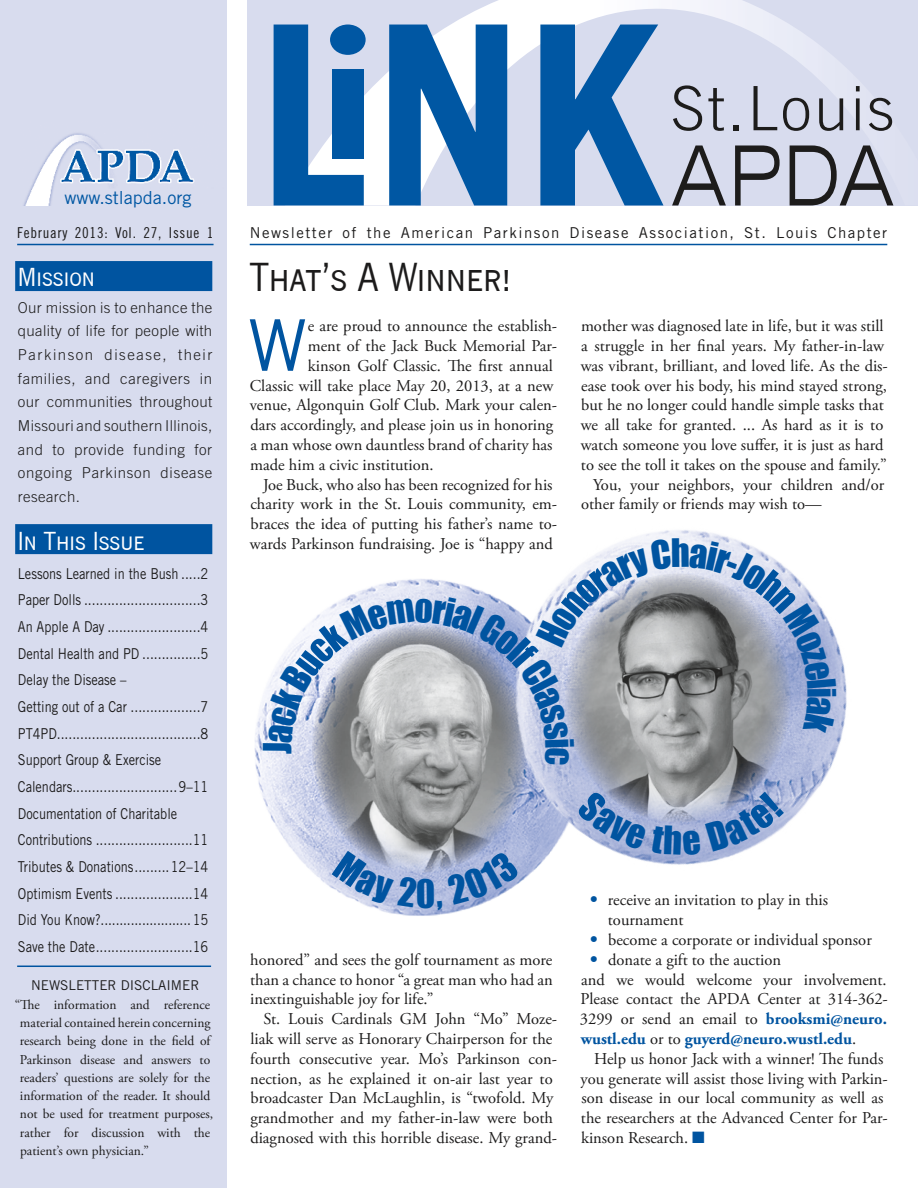
<style>
.page{position:relative;width:918px;height:1188px;background:#fff}
.page>*{position:absolute;margin:0;border:0;box-sizing:border-box;transform-origin:0 0}
.t1{font:71.4px "Trade Gothic LT Std";color:#0054a0}
.t2{font:42px "News Got SCT";color:#1c1b1b}
.t3{font:27px "News Got SCT";color:#fff}
.t4{font:18px "Trade Gothic LT Std";color:#0057a3}
.t5{font:16.5px/19.8px "Adobe Garamond Pro";color:#1c1b1b}
.t6{font:15px/26.7px "Trade Gothic LT Std";color:#1c1b1b;scale:.85 1}
.t7{font:300 15px/23.7px "Trade Gothic LT Std";letter-spacing:.04em;color:#1c1b1b;text-align:justify}
.t8{font:15px "Trade Gothic LT Std";letter-spacing:.1em;color:#1c1b1b}
.t9{font:15px "Trade Gothic LT Std Cn 18";letter-spacing:.05em;color:#1c1b1b}
.t10{font:13.5px/18.3px "Adobe Garamond Pro";color:#1c1b1b}
.t11{font:13.5px "Trade Gothic LT Std";color:#1c1b1b}
.s1{font-family:"Trade Gothic LT Std";color:#0054a0}
.s2{font-weight:700;color:#0054a0}
.s3{color:#0054a0}
</style>
<div class="page">
<div style="left:247px;top:0;width:671px;height:205px;background:#d8dcee"></div>
<svg style="left:285px;top:0;width:609px;height:205px"></svg>
<div style="left:0;top:0;width:226px;height:1188px;background:#d8dcee"></div>
<img style="left:24px;top:133px;width:171px;height:72px">
<svg style="left:274px;top:25px;width:90px;height:180px"></svg>
<div style="left:332px;top:69px;width:32px;height:90px;background:#0057a3"></div>
<svg style="left:389px;top:25px;width:118px;height:180px;background:#4181ba"></svg>
<svg style="left:540px;top:25px;width:123px;height:180px"></svg>
<div style="left:330px;top:25px;width:36px;height:30px;background:#0057a3;border-radius:50%"></div>
<svg style="left:673px;top:85px;width:29px;height:46px"></svg>
<svg style="left:708px;top:88px;width:16px;height:43px"></svg>
<svg style="left:733px;top:125px;width:6px;height:5px"></svg>
<svg style="left:754px;top:86px;width:23px;height:44px"></svg>
<svg style="left:783px;top:98px;width:26px;height:33px"></svg>
<svg style="left:819px;top:98px;width:24px;height:33px"></svg>
<svg style="left:856px;top:98px;width:4px;height:32px"></svg>
<svg style="left:856px;top:86px;width:4px;height:5px"></svg>
<svg style="left:869px;top:98px;width:23px;height:33px"></svg>
<svg style="left:672px;top:145px;width:54px;height:60px"></svg>
<svg style="left:735px;top:145px;width:45px;height:60px"></svg>
<svg style="left:790px;top:145px;width:103px;height:60px"></svg>
<hr style="left:17px;top:244px;width:197px;height:1px;background:#0054a0">
<hr style="left:250px;top:244px;width:637px;height:1px;background:#0054a0">
<div style="left:15px;top:261px;width:197px;height:30px;background:#0054a0"></div>
<div style="left:15px;top:524px;width:197px;height:30px;background:#0054a0"></div>
<hr style="left:17px;top:966px;width:194px;height:1px;background:#0054a0">
<img style="left:254px;top:701px;width:188px;height:215px">
<img style="left:312px;top:765px;width:130px;height:108px">
<img style="left:442px;top:530px;width:405px;height:385px">
<img style="left:565px;top:765px;width:226px;height:58px">
<svg style="left:576px;top:790px;width:208px;height:66px;background:#b0b9d5"></svg>
<svg style="left:332px;top:850px;width:188px;height:61px;background:#b9c2de"></svg>
<svg style="left:263px;top:538px;width:573px;height:227px"></svg>
<p class="t4" style="left:64px;top:187px;width:129px">www.stlapda.org</p>
<p class="t9" style="left:17px;top:224px;width:198px">February 2013: Vol. 27, Issue 1</p>
<p class="t8" style="left:250px;top:224px;width:639px">Newsletter of the American Parkinson Disease Association, St. Louis Chapter</p>
<h3 class="t3" style="left:18px;top:263px;width:79px">Mission</h3>
<p class="t7" style="left:18px;top:295px;width:196px">Our mission is to enhance the quality of life for people with Parkinson disease, their families, and caregivers in our communities throughout Missouri and southern Illinois, and to provide funding for ongoing Parkinson disease research.</p>
<h3 class="t3" style="left:18px;top:526px;width:128px">In This Issue</h3>
<p class="t6" style="left:18px;top:560px;width:226px">Lessons Learned in the Bush .....2<br>Paper Dolls ..............................3<br>An Apple A Day ........................4<br>Dental Health and PD ...............5<br>Delay the Disease –<br>Getting out of a Car ..................7<br>PT4PD.....................................8<br>Support Group &amp; Exercise Calendars...........................9–11<br>Documentation of Charitable Contributions .........................11<br>Tributes &amp; Donations.........12–14<br>Optimism Events ....................14<br>Did You Know?........................15<br>Save the Date.........................16</p>
<p class="t11" style="left:31px;top:977px;width:170px">NEWSLETTER DISCLAIMER</p>
<p class="t10" style="left:20px;top:996px;width:195px;text-indent:-5px">“The information and reference material contained herein concerning research being done in the field of Parkinson disease and answers to readers’ questions are solely for the information of the reader. It should not be used for treatment purposes, rather for discussion with the patient’s own physician.”</p>
<h2 class="t2" style="left:250px;top:254px;width:264px">That’s A Winner!</h2>
<h1 class="t1" style="left:248px;top:302px;width:61px">W</h1>
<p class="t5" style="left:308px;top:317px;width:251px">e are proud to announce the establish-</p>
<p class="t5" style="left:581px;top:317px;width:304px">mother was diagnosed late in life, but it was still</p>
<p class="t5" style="left:581px;top:336px;width:304px">a struggle in her final years. My father-in-law</p>
<p class="t5" style="left:581px;top:356px;width:309px">was vibrant, brilliant, and loved life. As the dis-</p>
<p class="t5" style="left:581px;top:376px;width:307px">ease took over his body, his mind stayed strong,</p>
<p class="t5" style="left:581px;top:396px;width:304px">but he no longer could handle simple tasks that</p>
<p class="t5" style="left:581px;top:416px;width:304px">we all take for granted. ... As hard as it is to</p>
<p class="t5" style="left:581px;top:435px;width:304px">watch someone you love suffer, it is just as hard</p>
<p class="t5" style="left:581px;top:455px;width:307px">to see the toll it takes on the spouse and family.”</p>
<p class="t5" style="left:593px;top:475px;width:293px">You, your neighbors, your children and/or</p>
<p class="t5" style="left:581px;top:495px;width:242px">other family or friends may wish to—</p>
<p class="t5" style="left:308px;top:336px;width:251px">ment of the Jack Buck Memorial Par-</p>
<p class="t5" style="left:308px;top:356px;width:247px">kinson Golf Classic. The first annual</p>
<p class="t5" style="left:250px;top:376px;width:305px">Classic will take place May 20, 2013, at a new</p>
<p class="t5" style="left:250px;top:396px;width:309px">venue, Algonquin Golf Club. Mark your calen-</p>
<p class="t5" style="left:250px;top:416px;width:304px">dars accordingly, and please join us in honoring</p>
<p class="t5" style="left:251px;top:435px;width:304px">a man whose own dauntless brand of charity has</p>
<p class="t5" style="left:250px;top:455px;width:185px">made him a civic institution.</p>
<p class="t5" style="left:263px;top:475px;width:291px">Joe Buck, who also has been recognized for his</p>
<p class="t5" style="left:250px;top:495px;width:308px">charity work in the St. Louis community, em-</p>
<p class="t5" style="left:250px;top:515px;width:308px">braces the idea of putting his father’s name to-</p>
<p class="t5" style="left:250px;top:534px;width:304px">wards Parkinson fundraising. Joe is “happy and</p>
<p class="t5" style="left:608px;top:891px;width:222px;text-indent:-18px"><span class="s1">•</span> receive an invitation to play in this tournament</p>
<p class="t5" style="left:590px;top:930px;width:284px"><span class="s1">•</span> become a corporate or individual sponsor</p>
<p class="t5" style="left:580px;top:950px;width:309px;text-indent:10px"><span class="s1">•</span> donate a gift to the auction<br>and we would welcome your involvement.<br>Please contact the APDA Center at 314-362- 3299 or send an email to <span class="s2">brooksmi@neuro. wustl.edu</span> or to <span class="s2">guyerd@neuro.wustl.edu</span>.</p>
<p class="t5" style="left:581px;top:1049px;width:309px;text-indent:14px">Help us honor Jack with a winner! The funds you generate will assist those living with Parkin&shy;son disease in our local community as well as the researchers at the Advanced Center for Par&shy;kinson Research. <span class="s3">■</span></p>
<p class="t5" style="left:250px;top:950px;width:304px;text-align:justify">honored” and sees the golf tournament as more than a chance to honor “a great man who had an inextinguishable joy for life.”</p>
<p class="t5" style="left:250px;top:1010px;width:308px;text-indent:13px">St. Louis Cardinals GM John “Mo” Moze&shy;liak will serve as Honorary Chairperson for the fourth consecutive year. Mo’s Parkinson con&shy;nection, as he explained it on-air last year to broadcaster Dan McLaughlin, is “twofold. My grandmother and my father-in-law were both diagnosed with this horrible disease. My grand-</p>
</div>
